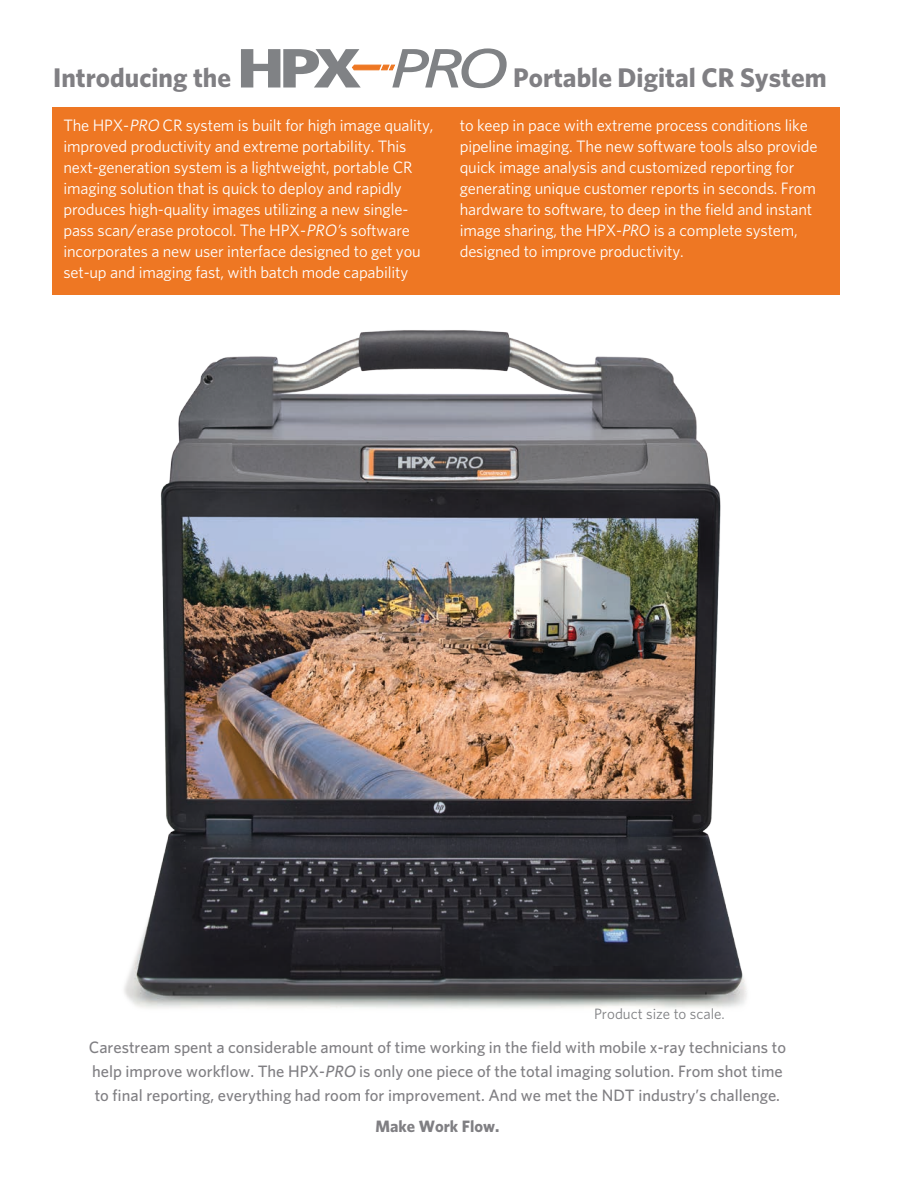
<style>
.page{position:relative;width:918px;height:1188px;background:#fff}
.page>*{position:absolute;margin:0;border:0;box-sizing:border-box;transform-origin:0 0}
.t1{font:700 27px "Whitney K";color:#807f83}
.t2{font:16.5px/21px "Whitney K";letter-spacing:-.01em;color:#fff}
.t3{font:500 16.5px/24px "Whitney K";color:#807f83}
.t4{font:700 16.5px "Whitney K";color:#807f83}
.t5{font:15px "Whitney K";color:#7f8083}
.s1{font-style:italic}
</style>
<div class="page">
<div style="left:52px;top:107px;width:787px;height:188px;background:#ee7723"></div>
<img style="left:124px;top:330px;width:623px;height:679px">
<svg style="left:241px;top:48px;width:266px;height:40px"></svg>
<h1 class="t1" style="left:53px;top:62px;width:179px">Introducing the</h1>
<h1 class="t1" style="left:513px;top:62px;width:315px">Portable Digital CR System</h1>
<p class="t2" style="left:63px;top:114px;width:372px">The HPX-<span class="s1">PRO</span> CR system is built for high image quality, improved productivity and extreme portability. This next-generation system is a lightweight, portable CR imaging solution that is quick to deploy and rapidly produces high-quality images utilizing a new single&shy;pass scan/erase protocol. The HPX-<span class="s1">PRO’</span>s software incorporates a new user interface designed to get you set-up and imaging fast, with batch mode capability</p>
<p class="t2" style="left:460px;top:114px;width:359px">to keep in pace with extreme process conditions like pipeline imaging. The new software tools also provide quick image analysis and customized reporting for generating unique customer reports in seconds. From hardware to software, to deep in the field and instant image sharing, the HPX-<span class="s1">PRO</span> is a complete system, designed to improve productivity.</p>
<p class="t5" style="left:594px;top:1005px;width:132px">Product size to scale.</p>
<p class="t3" style="left:89px;top:1035px;width:699px">Carestream spent a considerable amount of time working in the field with mobile x-ray technicians to help improve workflow. The HPX-<span class="s1">PRO</span> is only one piece of the total imaging solution. From shot time to final reporting, everything had room for improvement. And we met the NDT industry’s challenge.</p>
<p class="t4" style="left:376px;top:1116px;width:125px">Make Work Flow.</p>
</div>
